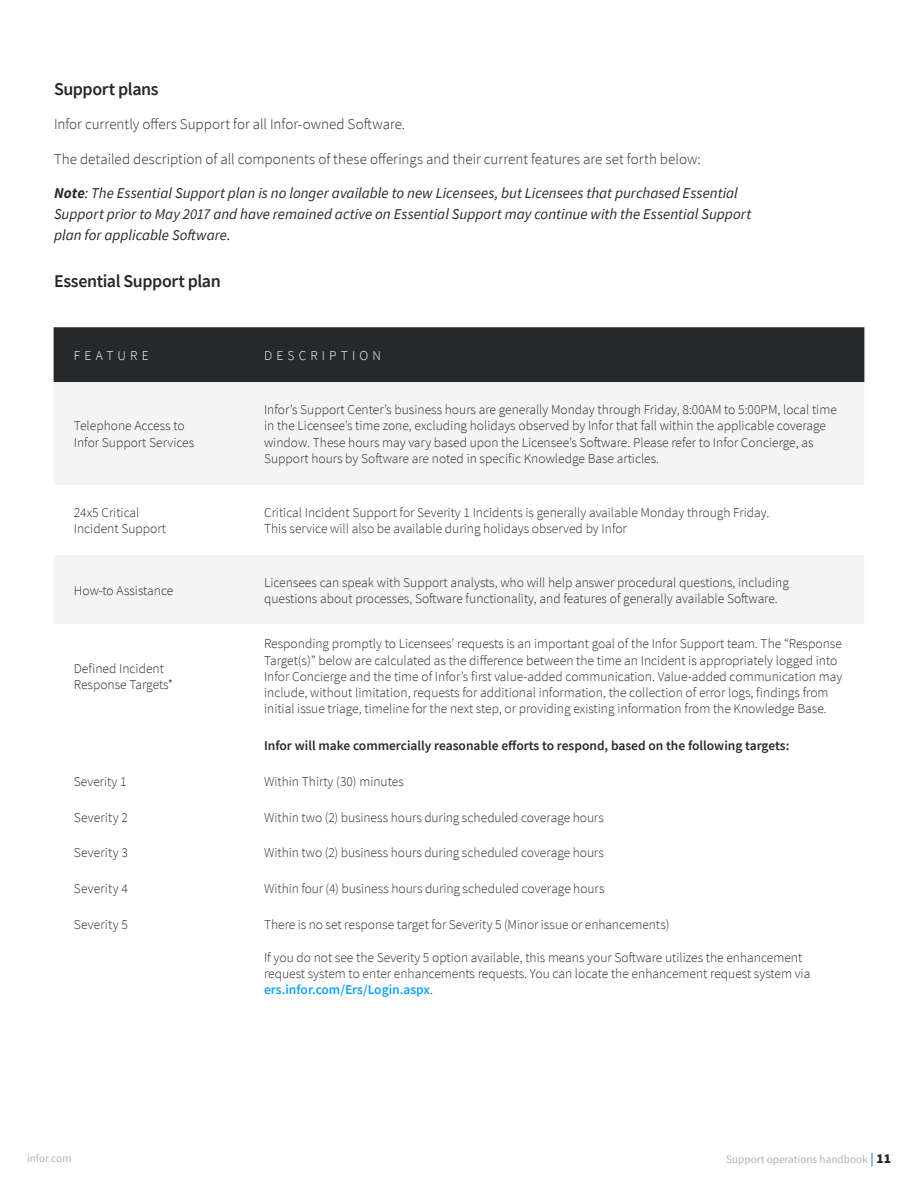
<style>
.page{position:relative;width:918px;height:1188px;background:#fff}
.page>*{position:absolute;margin:0;border:0;box-sizing:border-box;transform-origin:0 0}
.Subhead_1{font:600 18px "Source Sans Pro";letter-spacing:-.025em;color:#26292c}
.Body_Copy{font:italic 15px/21px "Source Sans Pro";color:#26292c}
.Body_Copy-2{font:300 15px "Source Sans Pro";color:#26292c}
.t1{font:300 13.5px/16.2px "Source Sans Pro";color:#26292c}
.t2{font:600 13.5px "Source Sans Pro";color:#26292c}
.t3{font:300 13.5px "Source Sans Pro";letter-spacing:.305em;color:#fff}
.t4{font:11.25px "Source Sans Pro";color:#b3b3b3}
.s1{font-weight:700}
.s2{font-weight:600;color:#13a3f7}
.s3{font-size:13.5px;color:#005ce6}
.s4{font-weight:900;font-size:13.5px;color:#26292c}
</style>
<div class="page">
<div style="left:54px;top:327px;width:810px;height:55px;background:#26292c"></div>
<div style="left:54px;top:382px;width:810px;height:102px;background:#f4f4f5"></div>
<div style="left:54px;top:556px;width:810px;height:68px;background:#f4f4f5"></div>
<p class="Subhead_1" style="left:54px;top:77px;width:106px">Support plans</p>
<p class="Body_Copy-2" style="left:54px;top:115px;width:353px">Infor currently offers Support for all Infor-owned Software.</p>
<p class="Body_Copy-2" style="left:54px;top:149px;width:648px">The detailed description of all components of these offerings and their current features are set forth below:</p>
<p class="Body_Copy" style="left:54px;top:182px;width:699px"><span class="s1">Note</span>: The Essential Support plan is no longer available to new Licensees, but Licensees that purchased Essential<br>Support prior to May 2017 and have remained active on Essential Support may continue with the Essential Support plan for applicable Software.</p>
<p class="Subhead_1" style="left:54px;top:269px;width:168px">Essential Support plan</p>
<p class="t3" style="left:74px;top:347px;width:76px">FEATURE</p>
<p class="t3" style="left:264px;top:347px;width:118px">DESCRIPTION</p>
<p class="t1" style="left:74px;top:418px;width:122px">Telephone Access to<br>Infor Support Services</p>
<p class="t1" style="left:264px;top:402px;width:574px">Infor’s Support Center’s business hours are generally Monday through Friday, 8:00AM to 5:00PM, local time in the Licensee’s time zone, excluding holidays observed by Infor that fall within the applicable coverage window. These hours may vary based upon the Licensee’s Software. Please refer to Infor Concierge, as Support hours by Software are noted in specific Knowledge Base articles.</p>
<p class="t1" style="left:74px;top:504px;width:94px">24x5 Critical<br>Incident Support</p>
<p class="t1" style="left:264px;top:504px;width:507px">Critical Incident Support for Severity 1 Incidents is generally available Monday through Friday.<br>This service will also be available during holidays observed by Infor</p>
<p class="t1" style="left:74px;top:582px;width:101px">How-to Assistance</p>
<p class="t1" style="left:264px;top:574px;width:526px">Licensees can speak with Support analysts, who will help answer procedural questions, including questions about processes, Software functionality, and features of generally available Software.</p>
<p class="t1" style="left:74px;top:660px;width:101px">Defined Incident<br>Response Targets*</p>
<p class="t1" style="left:264px;top:636px;width:580px">Responding promptly to Licensees’ requests is an important goal of the Infor Support team. The “Response Target(s)” below are calculated as the difference between the time an Incident is appropriately logged into Infor Concierge and the time of Infor’s first value-added communication. Value-added communication may include, without limitation, requests for additional information, the collection of error logs, findings from initial issue triage, timeline for the next step, or providing existing information from the Knowledge Base.</p>
<p class="t2" style="left:264px;top:737px;width:527px">Infor will make commercially reasonable efforts to respond, based on the following targets:</p>
<p class="t1" style="left:74px;top:773px;width:54px">Severity 1</p>
<p class="t1" style="left:264px;top:773px;width:141px">Within Thirty (30) minutes</p>
<p class="t1" style="left:74px;top:809px;width:56px">Severity 2</p>
<p class="t1" style="left:264px;top:809px;width:341px">Within two (2) business hours during scheduled coverage hours</p>
<p class="t1" style="left:74px;top:845px;width:56px">Severity 3</p>
<p class="t1" style="left:264px;top:845px;width:341px">Within two (2) business hours during scheduled coverage hours</p>
<p class="t1" style="left:74px;top:881px;width:56px">Severity 4</p>
<p class="t1" style="left:264px;top:881px;width:342px">Within four (4) business hours during scheduled coverage hours</p>
<p class="t1" style="left:74px;top:917px;width:56px">Severity 5</p>
<p class="t1" style="left:264px;top:917px;width:407px">There is no set response target for Severity 5 (Minor issue or enhancements)</p>
<p class="t1" style="left:264px;top:950px;width:548px">If you do not see the Severity 5 option available, this means your Software utilizes the enhancement request system to enter enhancements requests. You can locate the enhancement request system via <span class="s2">ers.infor.com/Ers/Login.aspx</span>.</p>
<p class="t4" style="left:27px;top:1152px;width:46px">infor.com</p>
<p class="t4" style="left:726px;top:1152px;width:166px">Support operations handbook <span class="s3">|</span> <span class="s4">11</span></p>
</div>
